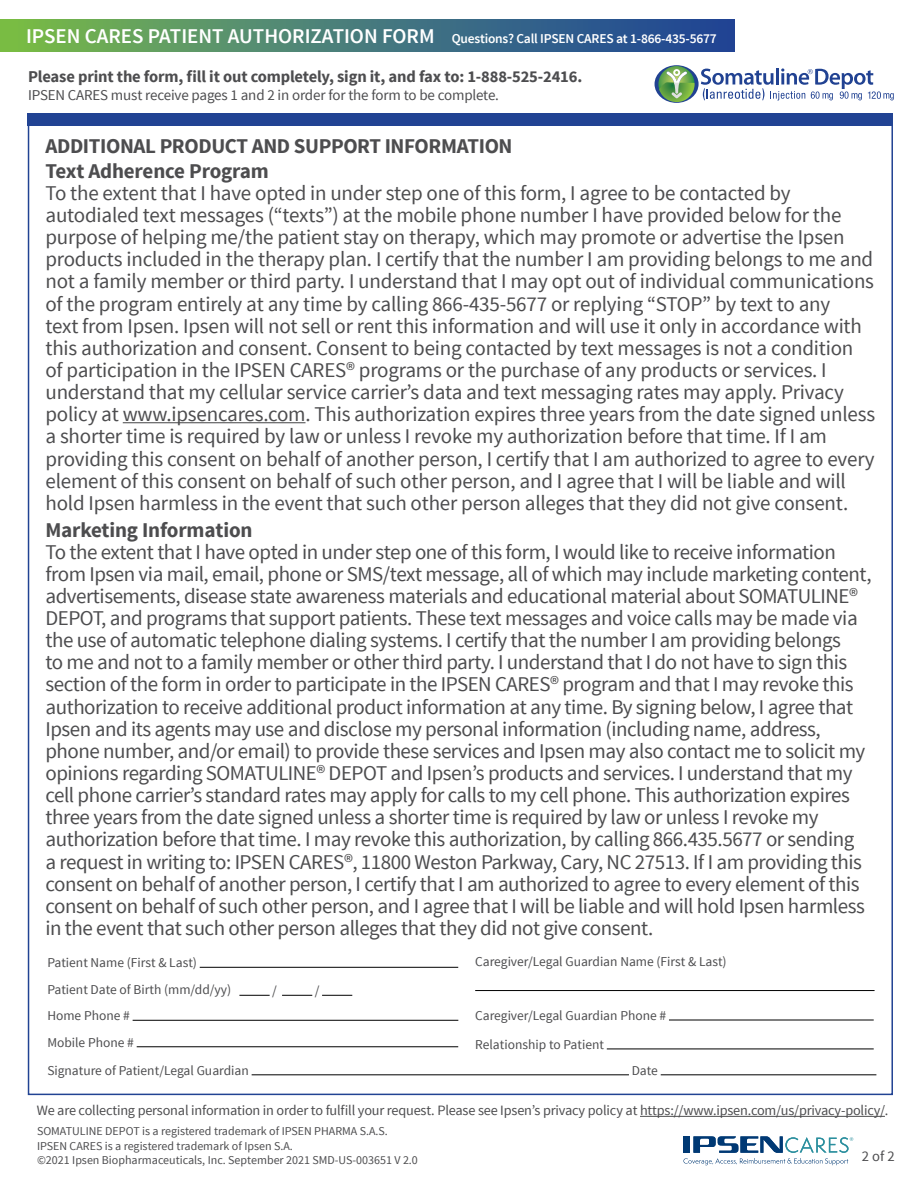
<style>
.page{position:relative;width:918px;height:1188px;background:#fff}
.page>*{position:absolute;margin:0;border:0;box-sizing:border-box;transform-origin:0 0}
.t1{font:21px/22.2px "Source Sans Pro";letter-spacing:-.02em;color:#4d4d4f}
.t2{font:700 21px/24.8px "Source Sans Pro";letter-spacing:-.02em;color:#4d4d4f}
.t3{font:700 16.5px "Source Sans Pro";letter-spacing:-.01em;color:#4d4d4f}
.t4{font:15px "Source Sans Pro";letter-spacing:-.01em;color:#4d4d4f}
.t5{font:14.7px "Source Sans Pro";color:#4d4d4f}
.t6{font:14.25px "Source Sans Pro";letter-spacing:-.01em;color:#4d4d4f}
.t7{font:13.5px/26.5px "Source Sans Pro";color:#4d4d4f}
.t8{font:600 13.5px "Source Sans Pro";letter-spacing:-.015em;color:#fff}
.t9{font:12px/14.4px "Source Sans Pro";color:#4d4d4f}
.s1{font-size:21px}
</style>
<div class="page">
<hr style="left:123px;top:422px;width:183px;height:1px;background:#4d4d4f">
<div style="left:28px;top:113px;width:865px;height:13px;background:#214393"></div>
<hr style="left:640px;top:1116px;width:245px;height:1px;background:#4d4d4f">
<div style="left:655px;top:65px;width:44px;height:38px;background:#214292;border-radius:50%"></div>
<svg style="left:658px;top:66px;width:37px;height:36px"></svg>
<svg style="left:701px;top:68px;width:193px;height:33px"></svg>
<div style="left:0;top:20px;width:735px;height:32px;background:linear-gradient(to right,#77ba4f,#1a3f9f)"></div>
<svg style="left:683px;top:1136px;width:170px;height:29px"></svg>
<hr style="left:200px;top:967px;width:258px;height:1px;background:#000">
<hr style="left:239px;top:995px;width:31px;height:1px;background:#000">
<hr style="left:282px;top:995px;width:30px;height:1px;background:#000">
<hr style="left:322px;top:995px;width:30px;height:1px;background:#000">
<hr style="left:133px;top:1020px;width:325px;height:1px;background:#000">
<hr style="left:137px;top:1047px;width:321px;height:1px;background:#000">
<hr style="left:252px;top:1075px;width:377px;height:1px;background:#000">
<hr style="left:661px;top:1075px;width:215px;height:1px;background:#000">
<hr style="left:475px;top:990px;width:400px;height:1px;background:#000">
<hr style="left:669px;top:1020px;width:205px;height:1px;background:#000">
<hr style="left:607px;top:1049px;width:267px;height:1px;background:#000">
<p class="t8" style="left:26px;top:30px;width:692px"><span class="s1">IPSEN CARES PATIENT AUTHORIZATION FORM</span> Questions? Call IPSEN CARES at 1-866-435-5677</p>
<p class="t3" style="left:28px;top:66px;width:556px">Please print the form, fill it out completely, sign it, and fax to: 1-888-525-2416.</p>
<p class="t4" style="left:28px;top:86px;width:472px">IPSEN CARES must receive pages 1 and 2 in order for the form to be complete.</p>
<p class="t2" style="left:45px;top:134px;width:469px">ADDITIONAL PRODUCT AND SUPPORT INFORMATION<br>Text Adherence Program</p>
<p class="t1" style="left:45px;top:182px;width:831px">To the extent that I have opted in under step one of this form, I agree to be contacted by autodialed text messages (“texts”) at the mobile phone number I have provided below for the purpose of helping me/the patient stay on therapy, which may promote or advertise the Ipsen products included in the therapy plan. I certify that the number I am providing belongs to me and not a family member or third party. I understand that I may opt out of individual communications of the program entirely at any time by calling 866-435-5677 or replying “STOP” by text to any<br>text from Ipsen. Ipsen will not sell or rent this information and will use it only in accordance with this authorization and consent. Consent to being contacted by text messages is not a condition of participation in the IPSEN CARES® programs or the purchase of any products or services. I understand that my cellular service carrier’s data and text messaging rates may apply. Privacy policy at www.ipsencares.com. This authorization expires three years from the date signed unless a shorter time is required by law or unless I revoke my authorization before that time. If I am providing this consent on behalf of another person, I certify that I am authorized to agree to every element of this consent on behalf of such other person, and I agree that I will be liable and will hold Ipsen harmless in the event that such other person alleges that they did not give consent.</p>
<p class="t2" style="left:45px;top:518px;width:209px">Marketing Information</p>
<p class="t1" style="left:45px;top:541px;width:828px">To the extent that I have opted in under step one of this form, I would like to receive information from Ipsen via mail, email, phone or SMS/text message, all of which may include marketing content, advertisements, disease state awareness materials and educational material about SOMATULINE® DEPOT, and programs that support patients. These text messages and voice calls may be made via the use of automatic telephone dialing systems. I certify that the number I am providing belongs<br>to me and not to a family member or other third party. I understand that I do not have to sign this section of the form in order to participate in the IPSEN CARES® program and that I may revoke this authorization to receive additional product information at any time. By signing below, I agree that Ipsen and its agents may use and disclose my personal information (including name, address, phone number, and/or email) to provide these services and Ipsen may also contact me to solicit my opinions regarding SOMATULINE® DEPOT and Ipsen’s products and services. I understand that my cell phone carrier’s standard rates may apply for calls to my cell phone. This authorization expires three years from the date signed unless a shorter time is required by law or unless I revoke my authorization before that time. I may revoke this authorization, by calling 866.435.5677 or sending<br>a request in writing to: IPSEN CARES®, 11800 Weston Parkway, Cary, NC 27513. If I am providing this consent on behalf of another person, I certify that I am authorized to agree to every element of this consent on behalf of such other person, and I agree that I will be liable and will hold Ipsen harmless in the event that such other person alleges that they did not give consent.</p>
<p class="t7" style="left:47px;top:950px;width:186px">Patient Name (First &amp; Last)<br>Patient Date of Birth (mm/dd/yy)</p>
<p class="t7" style="left:272px;top:978px;width:6px">/</p>
<p class="t7" style="left:315px;top:978px;width:6px">/</p>
<p class="t7" style="left:475px;top:949px;width:253px">Caregiver/Legal Guardian Name (First &amp; Last)</p>
<p class="t7" style="left:475px;top:1001px;width:193px;line-height:29px">Caregiver/Legal Guardian Phone #<br>Relationship to Patient</p>
<p class="t7" style="left:47px;top:1003px;width:88px">Home Phone #<br>Mobile Phone #</p>
<p class="t7" style="left:47px;top:1057px;width:203px">Signature of Patient/Legal Guardian</p>
<p class="t7" style="left:632px;top:1057px;width:28px">Date</p>
<p class="t6" style="left:37px;top:1102px;width:853px">We are collecting personal information in order to fulfill your request. Please see Ipsen’s privacy policy at https://www.ipsen.com/us/privacy-policy/.</p>
<p class="t9" style="left:37px;top:1124px;width:382px">SOMATULINE DEPOT is a registered trademark of IPSEN PHARMA S.A.S.<br>IPSEN CARES is a registered trademark of Ipsen S.A.<br>©2021 Ipsen Biopharmaceuticals, Inc. September 2021 SMD-US-003651 V 2.0</p>
<p class="t5" style="left:862px;top:1147px;width:35px">2 of 2</p>
</div>
